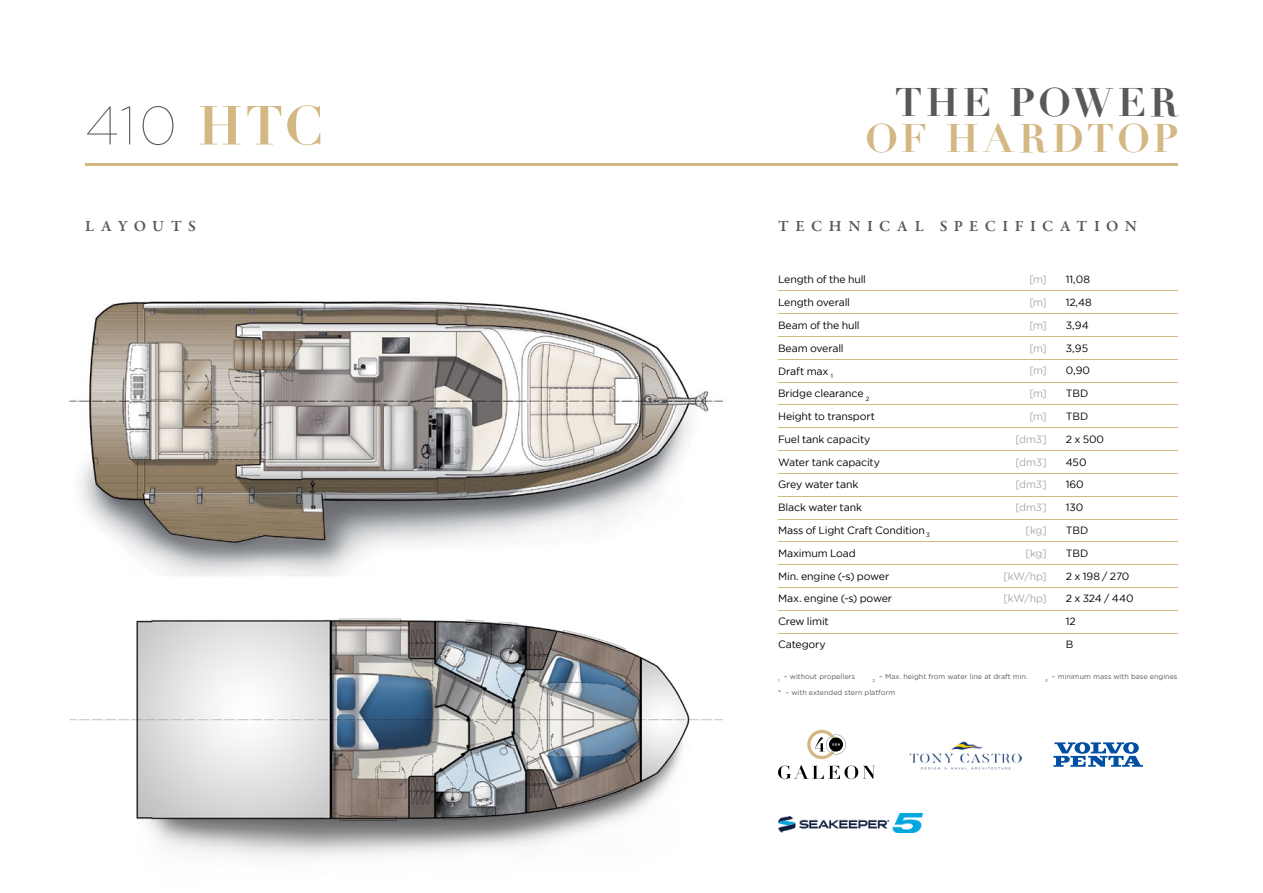
<style>
.page{position:relative;width:1263px;height:893px;background:#fff}
.page>*{position:absolute;margin:0;border:0;box-sizing:border-box;transform-origin:0 0}
.t1{font:100 54px "Gotham";color:#58595b}
.t2{font:700 39px "Didot";letter-spacing:.08em;color:#d3b883}
.t3{font:700 39px "Didot";letter-spacing:.1em;color:#58595b}
.t4{font:600 15.75px "Garamond Premr Pro";letter-spacing:.405em;color:#58595b}
.t5{font:10.5px/22.8px "Gotham";letter-spacing:-.01em;color:#000}
.t6{font:10.5px/22.8px "Gotham";letter-spacing:-.015em;color:#a7a9ac;text-align:right}
.t7{font:7.2px "Gotham";color:#58595b}
.s1{font-family:"Didot";font-weight:700;color:#d3b883}
</style>
<div class="page">
<hr style="left:85px;top:163px;width:1093px;height:2px;background:#d3b883">
<img style="left:69px;top:301px;width:655px;height:557px">
<hr style="left:778px;top:290px;width:400px;height:1px;background:#d3b883">
<hr style="left:778px;top:359px;width:400px;height:1px;background:#d3b883">
<hr style="left:778px;top:427px;width:400px;height:1px;background:#d3b883">
<hr style="left:778px;top:496px;width:400px;height:1px;background:#d3b883">
<hr style="left:778px;top:313px;width:400px;height:1px;background:#d3b883">
<hr style="left:778px;top:382px;width:400px;height:1px;background:#d3b883">
<hr style="left:778px;top:450px;width:400px;height:1px;background:#d3b883">
<hr style="left:778px;top:519px;width:400px;height:1px;background:#d3b883">
<hr style="left:778px;top:336px;width:400px;height:1px;background:#d3b883">
<hr style="left:778px;top:405px;width:400px;height:1px;background:#d3b883">
<hr style="left:778px;top:473px;width:400px;height:1px;background:#d3b883">
<hr style="left:778px;top:542px;width:400px;height:1px;background:#d3b883">
<hr style="left:778px;top:564px;width:400px;height:1px;background:#d3b883">
<hr style="left:778px;top:633px;width:400px;height:1px;background:#d3b883">
<hr style="left:778px;top:610px;width:400px;height:1px;background:#d3b883">
<hr style="left:778px;top:587px;width:400px;height:1px;background:#d3b883">
<svg style="left:1053px;top:742px;width:90px;height:25px"></svg>
<img style="left:910px;top:741px;width:112px;height:29px">
<svg style="left:778px;top:765px;width:97px;height:14px"></svg>
<svg style="left:807px;top:730px;width:39px;height:29px"></svg>
<img style="left:778px;top:813px;width:145px;height:20px">
<h1 class="t1" style="left:85px;top:92px;width:240px">410 <span class="s1">HTC</span></h1>
<h2 class="t3" style="left:895px;top:78px;width:285px">THE POWER</h2>
<h2 class="t2" style="left:865px;top:114px;width:314px">OF HARDTOP</h2>
<h3 class="t4" style="left:85px;top:216px;width:112px">LAYOUTS</h3>
<h3 class="t4" style="left:778px;top:216px;width:360px">TECHNICAL SPECIFICATION</h3>
<p class="t5" style="left:778px;top:268px;width:153px">Length of the hull<br>Length overall<br>Beam of the hull<br>Beam overall<br>Draft max <sub>1<br></sub>Bridge clearance <sub>2<br></sub>Height to transport<br>Fuel tank capacity<br>Water tank capacity<br>Grey water tank<br>Black water tank<br>Mass of Light Craft Condition <sub>3<br></sub>Maximum Load<br>Min. engine (-s) power<br>Max. engine (-s) power<br>Crew limit<br>Category</p>
<p class="t7" style="left:778px;top:672px;width:79px"><sub>1</sub> – without propellers</p>
<p class="t7" style="left:872px;top:672px;width:157px"><sub>2</sub> – Max. height from water line at draft min.</p>
<p class="t7" style="left:1045px;top:672px;width:134px"><sub>3</sub> – minimum mass with base engines</p>
<p class="t7" style="left:778px;top:688px;width:119px">* – with extended stern platform</p>
<p class="t5" style="left:1066px;top:268px;width:69px">11,08<br>12,48<br>3,94<br>3,95<br>0,90<br>TBD<br>TBD<br>2 x 500<br>450<br>160<br>130<br>TBD<br>TBD<br>2 x 198 / 270<br>2 x 324 / 440<br>12<br>B</p>
<p class="t6" style="left:1003px;top:268px;width:45px">[m]<br>[m]<br>[m]<br>[m]<br>[m]<br>[m]<br>[m] [dm3] [dm3] [dm3] [dm3] [kg] [kg] [kW/hp] [kW/hp]</p>
</div>
